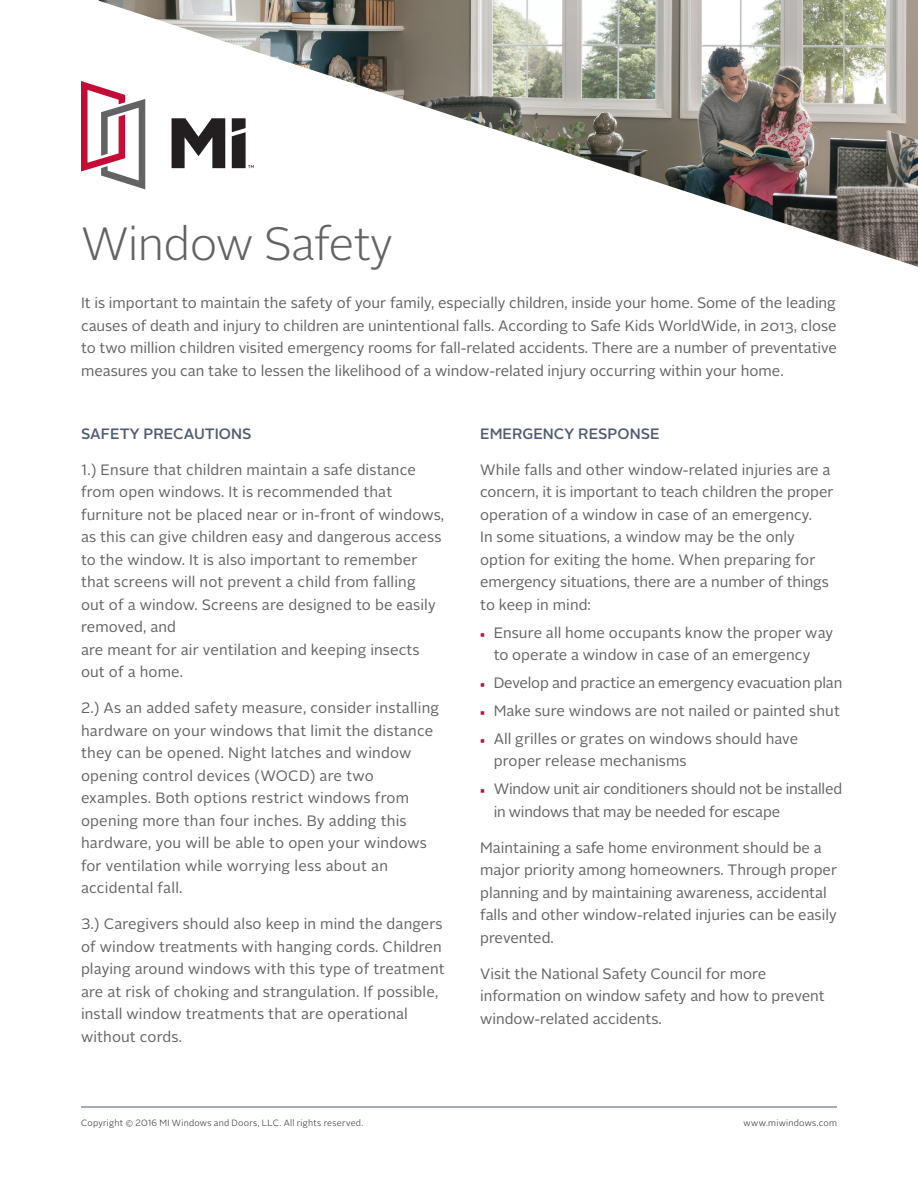
<style>
.page{position:relative;width:918px;height:1188px;background:#fff}
.page>*{position:absolute;margin:0;border:0;box-sizing:border-box;transform-origin:0 0}
.t1{font:300 46.5px "Alright Sans";letter-spacing:-.015em;color:#636366}
.Body{font:15px/22.5px "Alright Sans";letter-spacing:.01em;color:#636366}
.SpaceAfterP{font:15px/22.5px "Alright Sans";color:#636366}
.Subhead{font:500 15px "Alright Sans";color:#4e5b72}
.Copyright{font:300 9px "Alright Sans";letter-spacing:.03em;color:#231f20}
.s1{font-family:"Minion Pro";font-size:12px;color:#c40c37}
</style>
<div class="page">
<svg style="left:81px;top:81px;width:18px;height:91px"></svg>
<hr style="left:81px;top:1107px;width:756px;height:1px;background:#4e5b72">
<img style="left:99px;top:0;width:819px;height:267px">
<p class="t1" style="left:81px;top:212px;width:313px">Window Safety</p>
<p class="SpaceAfterP" style="left:81px;top:292px;width:758px;text-align:justify">It is important to maintain the safety of your family, especially children, inside your home. Some of the leading causes of death and injury to children are unintentional falls. According to Safe Kids WorldWide, in 2013, close to two million children visited emergency rooms for fall-related accidents. There are a number of preventative measures you can take to lessen the likelihood of a window-related injury occurring within your home.</p>
<p class="Subhead" style="left:81px;top:423px;width:172px">SAFETY PRECAUTIONS</p>
<p class="Body" style="left:81px;top:459px;width:365px">1.) Ensure that children maintain a safe distance from open windows. It is recommended that furniture not be placed near or in-front of windows, as this can give children easy and dangerous access to the window. It is also important to remember that screens will not prevent a child from falling<br>out of a window. Screens are designed to be easily removed, and<br>are meant for air ventilation and keeping insects out of a home.</p>
<p class="Body" style="left:81px;top:697px;width:360px">2.) As an added safety measure, consider installing hardware on your windows that limit the distance they can be opened. Night latches and window opening control devices (WOCD) are two examples. Both options restrict windows from opening more than four inches. By adding this hardware, you will be able to open your windows for ventilation while worrying less about an accidental fall.</p>
<p class="Body" style="left:81px;top:913px;width:365px">3.) Caregivers should also keep in mind the dangers of window treatments with hanging cords. Children playing around windows with this type of treatment are at risk of choking and strangulation. If possible, install window treatments that are operational without cords.</p>
<p class="Copyright" style="left:81px;top:1117px;width:284px">Copyright © 2016 MI Windows and Doors, LLC. All rights reserved.</p>
<p class="Subhead" style="left:480px;top:423px;width:181px">EMERGENCY RESPONSE</p>
<p class="Body" style="left:480px;top:459px;width:355px">While falls and other window-related injuries are a concern, it is important to teach children the proper operation of a window in case of an emergency.<br>In some situations, a window may be the only option for exiting the home. When preparing for emergency situations, there are a number of things to keep in mind:</p>
<p class="SpaceAfterP" style="left:494px;top:622px;width:341px;text-indent:-14px"><span class="s1">■</span> Ensure all home occupants know the proper way to operate a window in case of an emergency</p>
<p class="SpaceAfterP" style="left:480px;top:672px;width:364px"><span class="s1">■</span> Develop and practice an emergency evacuation plan</p>
<p class="SpaceAfterP" style="left:480px;top:700px;width:361px"><span class="s1">■</span> Make sure windows are not nailed or painted shut</p>
<p class="SpaceAfterP" style="left:494px;top:728px;width:306px;text-indent:-14px"><span class="s1">■</span> All grilles or grates on windows should have proper release mechanisms</p>
<p class="SpaceAfterP" style="left:494px;top:778px;width:350px;text-indent:-14px"><span class="s1">■</span> Window unit air conditioners should not be installed in windows that may be needed for escape</p>
<p class="Body" style="left:480px;top:837px;width:358px">Maintaining a safe home environment should be a major priority among homeowners. Through proper planning and by maintaining awareness, accidental falls and other window-related injuries can be easily prevented.</p>
<p class="Body" style="left:480px;top:963px;width:346px">Visit the National Safety Council for more information on window safety and how to prevent window-related accidents.</p>
<p class="Copyright" style="left:744px;top:1117px;width:95px">www.miwindows.com</p>
</div>
